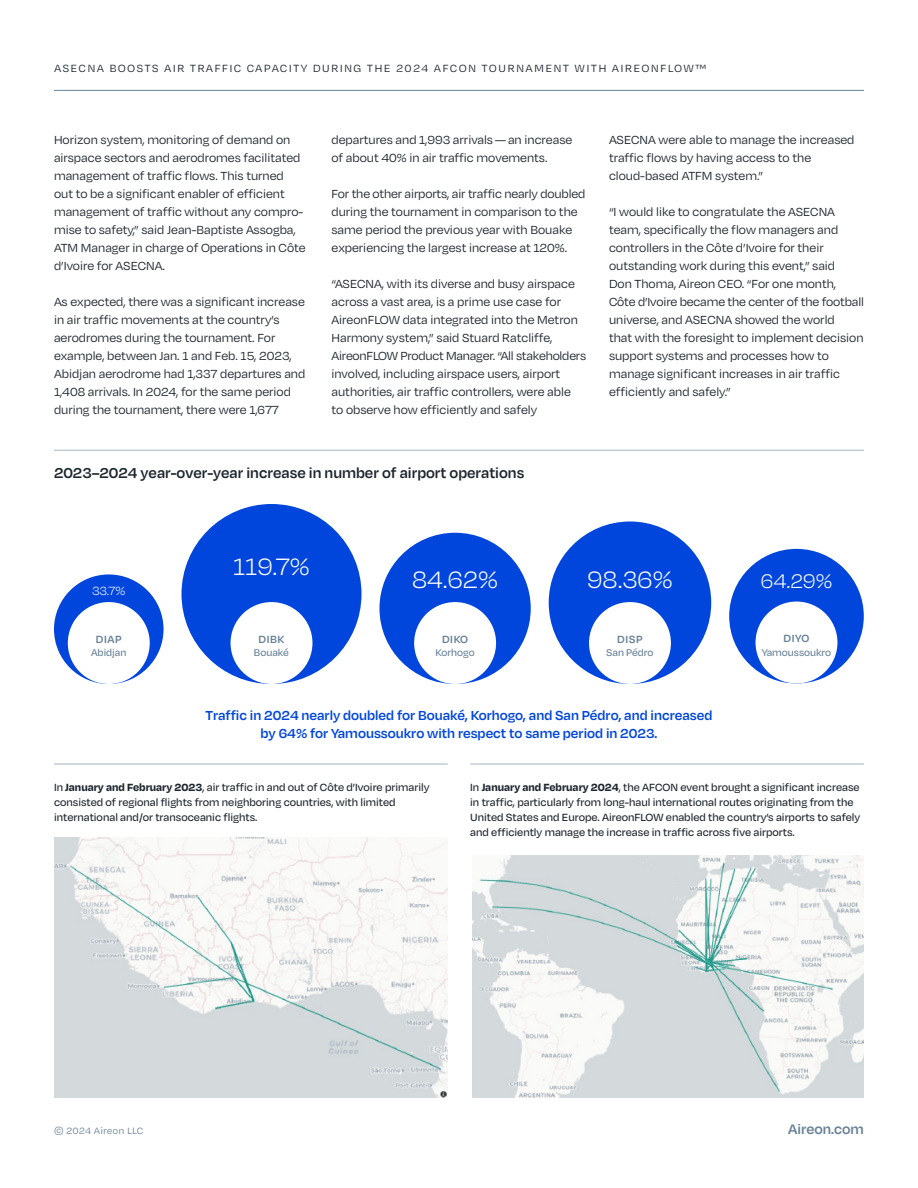
<style>
.page{position:relative;width:918px;height:1188px;background:#fff}
.page>*{position:absolute;margin:0;border:0;box-sizing:border-box;transform-origin:0 0}
.t1{font:300 27.3px "Degular";color:#fff}
.t2{font:300 22.8px "Degular";color:#fff}
.t3{font:600 16.5px "Degular";color:#1d252d}
.t4{font:600 15.75px "Degular";color:#688197}
.t5{font:600 15px/18px "Degular";color:#0046dc;text-align:center}
.t6{font:300 13.65px "Degular";color:#fff}
.t7{font:13.5px/18px "Degular";color:#1d252d}
.t8{font:500 12px/15px "Degular";color:#1d252d}
.t9{font:12px "Degular Text";letter-spacing:.1em;color:#1d252d}
.t10{font:600 12px "Degular";letter-spacing:.05em;color:#688197}
.t11{font:500 11.25px "Degular";color:#688197}
.t12{font:10.5px "Degular Text";color:#688197}
.s1{font-weight:700}
</style>
<div class="page">
<hr style="left:54px;top:90px;width:810px;height:1px;background:#688197">
<hr style="left:54px;top:450px;width:810px;height:1px;background:#a4b4c1">
<div style="left:182px;top:504px;width:180px;height:180px;background:#0046dc;border-radius:50%"></div>
<div style="left:231px;top:602px;width:81px;height:82px;background:#fff;border-radius:50%"></div>
<div style="left:379px;top:533px;width:152px;height:151px;background:#0046dc;border-radius:50%"></div>
<div style="left:414px;top:602px;width:82px;height:82px;background:#fff;border-radius:50%"></div>
<div style="left:549px;top:521px;width:162px;height:163px;background:#0046dc;border-radius:50%"></div>
<div style="left:589px;top:602px;width:82px;height:82px;background:#fff;border-radius:50%"></div>
<div style="left:729px;top:549px;width:135px;height:134px;background:#0046dc;border-radius:50%"></div>
<div style="left:756px;top:602px;width:81px;height:81px;background:#fff;border-radius:50%"></div>
<div style="left:54px;top:574px;width:110px;height:110px;background:#0046dc;border-radius:50%"></div>
<div style="left:68px;top:602px;width:82px;height:82px;background:#fff;border-radius:50%"></div>
<img style="left:54px;top:837px;width:394px;height:260px">
<img style="left:473px;top:856px;width:391px;height:241px">
<hr style="left:54px;top:764px;width:394px;height:1px;background:#a4b4c1">
<hr style="left:470px;top:764px;width:394px;height:1px;background:#a4b4c1">
<p class="t9" style="left:54px;top:61px;width:654px">ASECNA BOOSTS AIR TRAFFIC CAPACITY DURING THE 2024 AFCON TOURNAMENT WITH AIREONFLOW™</p>
<p class="t7" style="left:54px;top:130px;width:253px">Horizon system, monitoring of demand on airspace sectors and aerodromes facilitated management of traffic flows. This turned out to be a significant enabler of efficient management of traffic without any compro&shy;mise to safety,” said Jean-Baptiste Assogba, ATM Manager in charge of Operations in Côte d’Ivoire for ASECNA.</p>
<p class="t7" style="left:54px;top:292px;width:253px">As expected, there was a significant increase in air traffic movements at the country’s aerodromes during the tournament. For example, between Jan. 1 and Feb. 15, 2023, Abidjan aerodrome had 1,337 departures and 1,408 arrivals. In 2024, for the same period during the tournament, there were 1,677</p>
<p class="t7" style="left:332px;top:130px;width:242px">departures and 1,993 arrivals—an increase of about 40% in air traffic movements.</p>
<p class="t7" style="left:332px;top:184px;width:255px">For the other airports, air traffic nearly doubled during the tournament in comparison to the same period the previous year with Bouake experiencing the largest increase at 120%.</p>
<p class="t7" style="left:332px;top:274px;width:256px">“ASECNA, with its diverse and busy airspace across a vast area, is a prime use case for AireonFLOW data integrated into the Metron Harmony system,” said Stuard Ratcliffe, AireonFLOW Product Manager. “All stakeholders involved, including airspace users, airport authorities, air traffic controllers, were able<br>to observe how efficiently and safely</p>
<p class="t3" style="left:54px;top:462px;width:472px">2023–2024 year-over-year increase in number of airport operations</p>
<p class="t7" style="left:609px;top:130px;width:247px">ASECNA were able to manage the increased traffic flows by having access to the cloud-based ATFM system.”</p>
<p class="t7" style="left:609px;top:202px;width:256px">“I would like to congratulate the ASECNA team, specifically the flow managers and controllers in the Côte d’Ivoire for their outstanding work during this event,” said<br>Don Thoma, Aireon CEO. “For one month, Côte d’Ivoire became the center of the football universe, and ASECNA showed the world<br>that with the foresight to implement decision support systems and processes how to manage significant increases in air traffic efficiently and safely.”</p>
<p class="t6" style="left:92px;top:583px;width:35px">33.7%</p>
<p class="t10" style="left:96px;top:632px;width:27px">DIAP</p>
<p class="t11" style="left:91px;top:646px;width:37px">Abidjan</p>
<h1 class="t1" style="left:233px;top:550px;width:78px">119.7%</h1>
<h1 class="t1" style="left:412px;top:564px;width:87px">84.62%</h1>
<h1 class="t1" style="left:587px;top:564px;width:87px">98.36%</h1>
<h2 class="t2" style="left:761px;top:567px;width:73px">64.29%</h2>
<p class="t10" style="left:259px;top:632px;width:27px">DIBK</p>
<p class="t11" style="left:254px;top:646px;width:37px">Bouaké</p>
<p class="t10" style="left:442px;top:632px;width:28px">DIKO</p>
<p class="t11" style="left:436px;top:646px;width:41px">Korhogo</p>
<p class="t10" style="left:617px;top:632px;width:27px">DISP</p>
<p class="t11" style="left:606px;top:646px;width:49px">San Pédro</p>
<p class="t10" style="left:784px;top:631px;width:27px">DIYO</p>
<p class="t11" style="left:762px;top:646px;width:71px">Yamoussoukro</p>
<p class="t5" style="left:205px;top:706px;width:509px">Traffic in 2024 nearly doubled for Bouaké, Korhogo, and San Pédro, and increased by 64% for Yamoussoukro with respect to same period in 2023.</p>
<p class="t8" style="left:54px;top:780px;width:377px">In <span class="s1">January and February 2023</span>, air traffic in and out of Côte d’Ivoire primarily consisted of regional flights from neighboring countries, with limited international and/or transoceanic flights.</p>
<p class="t8" style="left:470px;top:780px;width:392px">In <span class="s1">January and February 2024</span>, the AFCON event brought a significant increase in traffic, particularly from long-haul international routes originating from the United States and Europe. AireonFLOW enabled the country’s airports to safely and efficiently manage the increase in traffic across five airports.</p>
<p class="t12" style="left:54px;top:1124px;width:91px">© 2024 Aireon LLC</p>
<p class="t4" style="left:788px;top:1119px;width:77px">Aireon.com</p>
</div>
